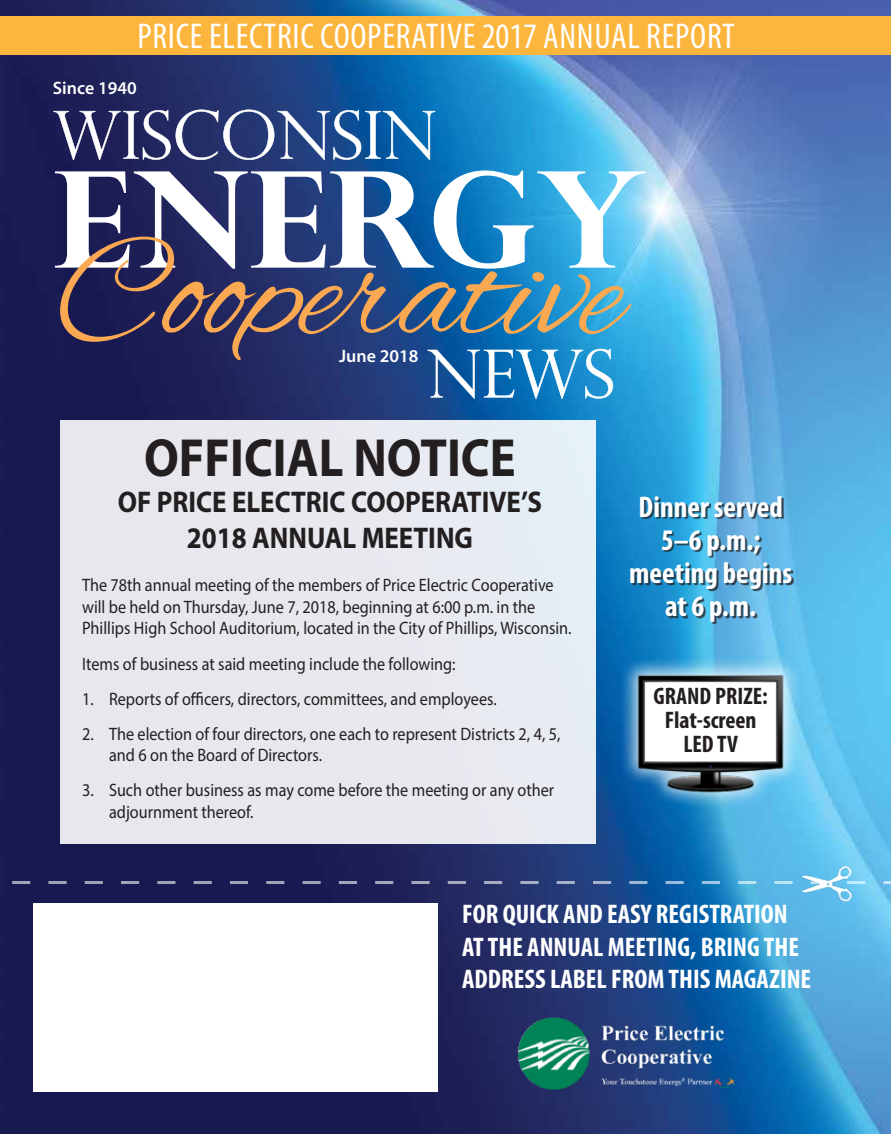
<style>
.page{position:relative;width:891px;height:1134px;background:#fff}
.page>*{position:absolute;margin:0;border:0;box-sizing:border-box;transform-origin:0 0}
.t1{font:700 54px "Myriad Pro";color:#231f20;scale:.9 1}
.t2{font:condensed 36px "Myriad Pro";letter-spacing:.02em;color:#fff}
.t3{font:700 30px/36px "Myriad Pro";color:#231f20;text-align:center;scale:.9 1}
.t4{font:700 condensed 30px/33px "Myriad Pro";color:#fff;text-align:center}
.t5{font:700 condensed 27px/32.4px "Myriad Pro";color:#fff}
.t6{font:700 condensed 24px/24px "Myriad Pro";color:#231f20;text-align:center}
.t7{font:18px/21.6px "Myriad Pro";color:#231f20;scale:.9 1}
.t8{font:600 18px "Myriad Pro";color:#fff}
</style>
<div class="page">
<img style="left:0;top:0;width:891px;height:1134px">
<div style="left:619px;top:656px;width:183px;height:153px;background:#fff;opacity:.75"></div>
<img style="left:633px;top:673px;width:155px;height:121px">
<svg style="left:53px;top:110px;width:382px;height:50px"></svg>
<svg style="left:55px;top:170px;width:590px;height:229px"></svg>
<div style="left:60px;top:420px;width:536px;height:423px;background:#e7e8ee"></div>
<div style="left:0;top:16px;width:891px;height:38px;background:#fcb53d"></div>
<div style="left:33px;top:903px;width:405px;height:189px;background:#fff"></div>
<svg style="left:0;top:881px;width:891px;height:3px"></svg>
<img style="left:511px;top:1007px;width:291px;height:94px">
<img style="left:797px;top:863px;width:63px;height:42px">
<div style="left:632px;top:498px;width:161px;height:126px;background:#231f20;opacity:.75"></div>
<h2 class="t2" style="left:137px;top:14px;width:599px">PRICE ELECTRIC COOPERATIVE 2017 ANNUAL REPORT</h2>
<p class="t8" style="left:53px;top:76px;width:85px">Since 1940</p>
<p class="t8" style="left:339px;top:344px;width:81px">June 2018</p>
<h1 class="t1" style="left:144px;top:423px;width:414px">OFFICIAL NOTICE</h1>
<h3 class="t3" style="left:118px;top:483px;width:473px">OF PRICE ELECTRIC COOPERATIVE’S<br>2018 ANNUAL MEETING</h3>
<p class="t7" style="left:82px;top:574px;width:545px">The 78th annual meeting of the members of Price Electric Cooperative will be held on Thursday, June 7, 2018, beginning at 6:00 p.m. in the<br>Phillips High School Auditorium, located in the City of Phillips, Wisconsin.</p>
<p class="t7" style="left:82px;top:652px;width:416px">Items of business at said meeting include the following:</p>
<p class="t7" style="left:82px;top:687px;width:462px">1. Reports of officers, directors, committees, and employees.</p>
<p class="t7" style="left:109px;top:723px;width:503px;text-indent:-27px">2. The election of four directors, one each to represent Districts 2, 4, 5, and 6 on the Board of Directors.</p>
<p class="t7" style="left:109px;top:779px;width:496px;text-indent:-27px">3. Such other business as may come before the meeting or any other adjournment thereof.</p>
<h3 class="t4" style="left:629px;top:490px;width:165px">Dinner served<br>5–6 p.m.; meeting begins at 6 p.m.</h3>
<h3 class="t6" style="left:654px;top:684px;width:116px">GRAND PRIZE:<br>Flat-screen<br>LED TV</h3>
<h3 class="t5" style="left:462px;top:898px;width:351px">FOR QUICK AND EASY REGISTRATION<br>AT THE ANNUAL MEETING, BRING THE<br>ADDRESS LABEL FROM THIS MAGAZINE</h3>
</div>
